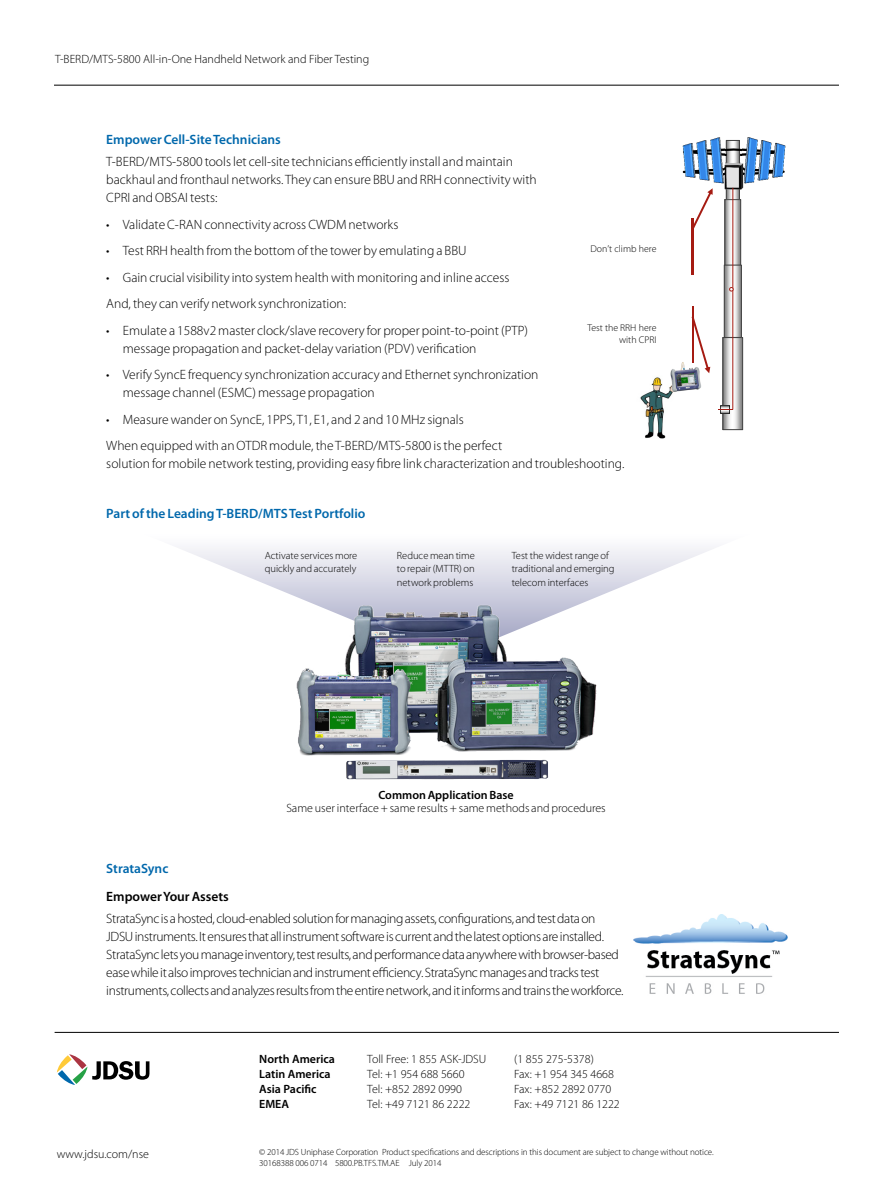
<style>
.page{position:relative;width:893px;height:1191px;background:#fff}
.page>*{position:absolute;margin:0;border:0;box-sizing:border-box;transform-origin:0 0}
.t1{font:300 13.5px/18px "Myriad Pro";color:#000}
.t2{font:300 13.5px/18px "Myriad Pro";letter-spacing:-.025em;color:#000}
.t3{font:600 13.5px "Myriad Pro";color:#0068ac}
.t4{font:600 13.5px "Myriad Pro";color:#000}
.t5{font:300 12px "Myriad Pro";color:#000}
.t6{font:600 12px "Myriad Pro";color:#000}
.t7{font:300 10.5px/13.5px "Myriad Pro";color:#000}
.t8{font:300 9.9px/11.9px "Myriad Pro";color:#000;text-align:right}
.t9{font:300 9px/10.8px "Myriad Pro";letter-spacing:-.01em;color:#000}
</style>
<div class="page">
<hr style="left:54px;top:85px;width:785px;height:1px;background:#000">
<svg style="left:57px;top:1054px;width:92px;height:31px"></svg>
<hr style="left:55px;top:1032px;width:784px;height:1px;background:#000">
<img style="left:634px;top:914px;width:153px;height:80px">
<svg style="left:180px;top:548px;width:534px;height:45px"></svg>
<img style="left:282px;top:592px;width:324px;height:164px">
<img style="left:346px;top:759px;width:202px;height:20px">
<img style="left:640px;top:377px;width:33px;height:62px">
<img style="left:682px;top:137px;width:39px;height:36px">
<img style="left:747px;top:137px;width:39px;height:36px">
<svg style="left:683px;top:140px;width:101px;height:290px"></svg>
<img style="left:668px;top:362px;width:35px;height:31px">
<p class="t5" style="left:55px;top:52px;width:316px">T-BERD/MTS-5800 All-in-One Handheld Network and Fiber Testing</p>
<p class="t3" style="left:106px;top:131px;width:176px">Empower Cell-Site Technicians</p>
<p class="t1" style="left:106px;top:153px;width:432px">T-BERD/MTS-5800 tools let cell-site technicians efficiently install and maintain backhaul and fronthaul networks. They can ensure BBU and RRH connectivity with<br>CPRI and OBSAI tests:</p>
<p class="t1" style="left:106px;top:215px;width:294px">• Validate C-RAN connectivity across CWDM networks</p>
<p class="t1" style="left:106px;top:242px;width:362px">• Test RRH health from the bottom of the tower by emulating a BBU</p>
<p class="t1" style="left:106px;top:264px;width:405px;line-height:26.5px">• Gain crucial visibility into system health with monitoring and inline access<br>And, they can verify network synchronization:</p>
<p class="t1" style="left:123px;top:321px;width:407px;text-indent:-16px">• Emulate a 1588v2 master clock/slave recovery for proper point-to-point (PTP) message propagation and packet-delay variation (PDV) verification</p>
<p class="t1" style="left:123px;top:366px;width:417px;text-indent:-16px">• Verify SyncE frequency synchronization accuracy and Ethernet synchronization message channel (ESMC) message propagation</p>
<p class="t1" style="left:106px;top:406px;width:397px;line-height:26.5px">• Measure wander on SyncE, 1PPS, T1, E1, and 2 and 10 MHz signals<br>When equipped with an OTDR module, the T-BERD/MTS-5800 is the perfect</p>
<p class="t1" style="left:106px;top:455px;width:520px">solution for mobile network testing, providing easy fibre link characterization and troubleshooting.</p>
<p class="t3" style="left:106px;top:505px;width:261px">Part of the Leading T-BERD/MTS Test Portfolio</p>
<p class="t8" style="left:591px;top:242px;width:67px">Don’t climb here</p>
<p class="t8" style="left:588px;top:322px;width:70px">Test the RRH here with CPRI</p>
<p class="t7" style="left:265px;top:548px;width:94px">Activate services more quickly and accurately</p>
<p class="t7" style="left:397px;top:548px;width:79px;text-align:justify">Reduce mean time to repair (MTTR) on network problems</p>
<p class="t7" style="left:512px;top:548px;width:104px">Test the widest range of traditional and emerging telecom interfaces</p>
<p class="t6" style="left:378px;top:787px;width:137px">Common Application Base</p>
<p class="t5" style="left:286px;top:801px;width:321px">Same user interface + same results + same methods and procedures</p>
<p class="t3" style="left:106px;top:859px;width:64px">StrataSync</p>
<p class="t4" style="left:106px;top:888px;width:124px">Empower Your Assets</p>
<p class="t2" style="left:106px;top:909px;width:519px">StrataSync is a hosted, cloud-enabled solution for managing assets, configurations, and test data on JDSU instruments. It ensures that all instrument software is current and the latest options are installed.<br>StrataSync lets you manage inventory, test results, and performance data anywhere with browser-based ease while it also improves technician and instrument efficiency. StrataSync manages and tracks test instruments, collects and analyzes results from the entire network, and it informs and trains the workforce.</p>
<p class="t5" style="left:57px;top:1147px;width:94px">www.jdsu.com/nse</p>
<p class="t6" style="left:259px;top:1051px;width:77px">North America</p>
<p class="t5" style="left:367px;top:1051px;width:121px">Toll Free: 1 855 ASK-JDSU</p>
<p class="t5" style="left:514px;top:1051px;width:81px">(1 855 275-5378)</p>
<p class="t6" style="left:259px;top:1066px;width:73px">Latin America</p>
<p class="t5" style="left:367px;top:1066px;width:99px">Tel: +1 954 688 5660</p>
<p class="t5" style="left:514px;top:1066px;width:101px">Fax: +1 954 345 4668</p>
<p class="t6" style="left:259px;top:1081px;width:59px">Asia Pacific</p>
<p class="t5" style="left:367px;top:1081px;width:96px">Tel: +852 2892 0990</p>
<p class="t5" style="left:514px;top:1081px;width:99px">Fax: +852 2892 0770</p>
<p class="t6" style="left:259px;top:1096px;width:31px">EMEA</p>
<p class="t5" style="left:367px;top:1096px;width:105px">Tel: +49 7121 86 2222</p>
<p class="t5" style="left:514px;top:1096px;width:107px">Fax: +49 7121 86 1222</p>
<p class="t9" style="left:259px;top:1146px;width:456px">© 2014 JDS Uniphase Corporation Product specifications and descriptions in this document are subject to change without notice.<br>30168388 006 0714 5800.PB.TFS.TM.AE July 2014</p>
</div>
